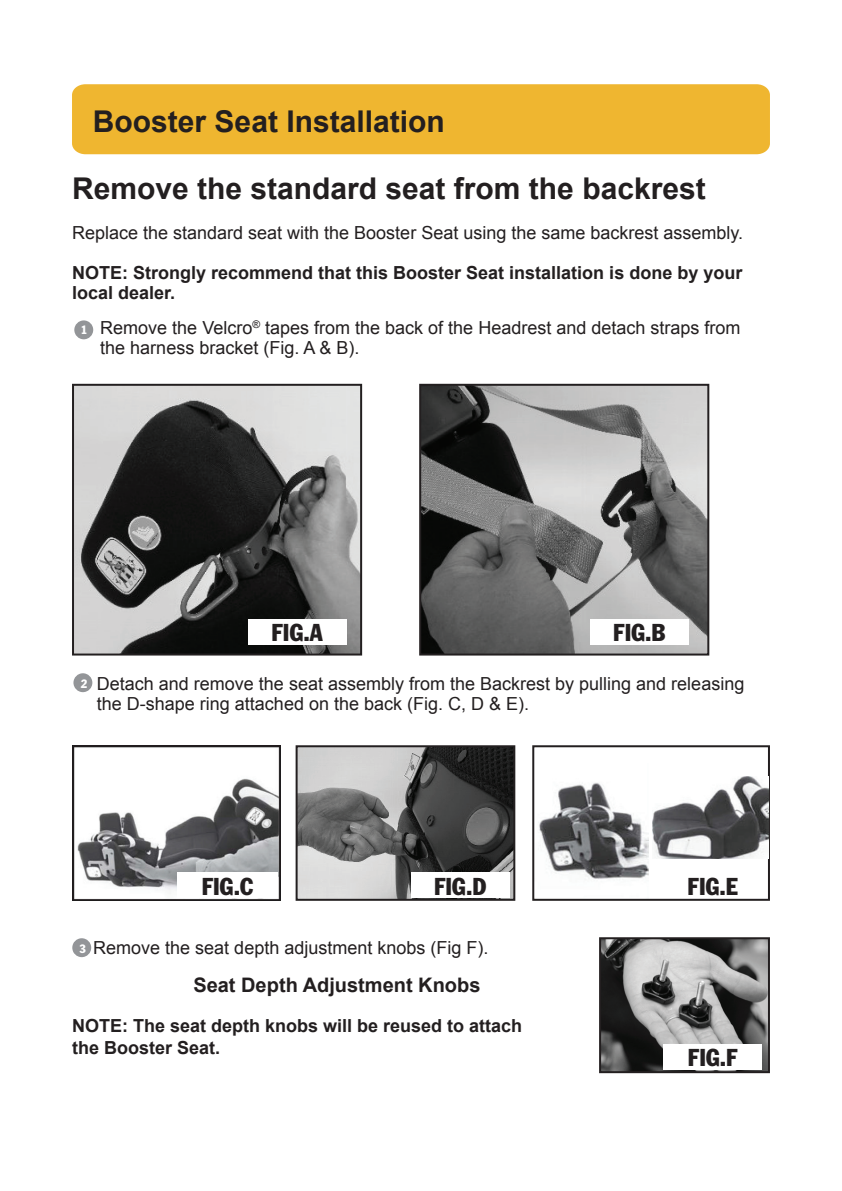
<style>
.page{position:relative;width:842px;height:1191px;background:#fff}
.page>*{position:absolute;margin:0;border:0;box-sizing:border-box;transform-origin:0 0}
.t1{font:700 30px "Arial";color:#231f20}
.t2{font:condensed 24px "Franklin Gothic";color:#231f20}
.t3{font:700 20px "Arial";color:#231f20}
.t4{font:18px/20px "Arial";color:#231f20}
.t5{font:700 18px/20px "Arial";color:#231f20}
.t6{font:condensed 12px "Franklin Gothic";color:#fff}
</style>
<div class="page">
<div style="left:72px;top:84px;width:698px;height:70px;background:#efb630"></div>
<img style="left:299px;top:748px;width:213px;height:150px">
<div style="left:296px;top:745px;width:219px;height:156px;border:2px solid #231f20"></div>
<div style="left:411px;top:872px;width:98px;height:26px;background:#fff"></div>
<div style="left:72px;top:938px;width:19px;height:19px;background:#939598;border-radius:50%"></div>
<div style="left:73px;top:673px;width:19px;height:19px;background:#939598;border-radius:50%"></div>
<div style="left:74px;top:320px;width:19px;height:19px;background:#939598;border-radius:50%"></div>
<img style="left:75px;top:387px;width:284px;height:265px">
<div style="left:72px;top:384px;width:290px;height:271px;border:2px solid #231f20"></div>
<div style="left:248px;top:618px;width:98px;height:26px;background:#fff"></div>
<img style="left:422px;top:387px;width:284px;height:265px">
<div style="left:419px;top:384px;width:290px;height:271px;border:2px solid #231f20"></div>
<div style="left:590px;top:618px;width:98px;height:26px;background:#fff"></div>
<img style="left:72px;top:745px;width:209px;height:156px">
<div style="left:177px;top:872px;width:101px;height:26px;background:#fff"></div>
<img style="left:539px;top:782px;width:109px;height:97px">
<div style="left:532px;top:745px;width:238px;height:156px;border:2px solid #231f20"></div>
<img style="left:653px;top:777px;width:115px;height:82px">
<img style="left:602px;top:940px;width:165px;height:130px">
<div style="left:599px;top:937px;width:171px;height:136px;border:2px solid #231f20"></div>
<div style="left:663px;top:1044px;width:99px;height:26px;background:#fff"></div>
<h1 class="t1" style="left:93px;top:102px;width:353px">Booster Seat Installation</h1>
<h1 class="t1" style="left:72px;top:169px;width:635px">Remove the standard seat from the backrest</h1>
<p class="t4" style="left:72px;top:223px;width:673px">Replace the standard seat with the Booster Seat using the same backrest assembly.</p>
<p class="t5" style="left:72px;top:264px;width:672px">NOTE: Strongly recommend that this Booster Seat installation is done by your local dealer.</p>
<p class="t4" style="left:100px;top:317px;width:642px">Remove the Velcro<sup>®</sup> tapes from the back of the Headrest and detach straps from the harness bracket (Fig. A &amp; B).</p>
<p class="t6" style="left:81px;top:322px;width:8px">1</p>
<h2 class="t2" style="left:271px;top:618px;width:53px">FIG.A</h2>
<h2 class="t2" style="left:613px;top:618px;width:54px">FIG.B</h2>
<p class="t6" style="left:81px;top:676px;width:8px">2</p>
<p class="t4" style="left:97px;top:674px;width:649px">Detach and remove the seat assembly from the Backrest by pulling and releasing the D-shape ring attached on the back (Fig. C, D &amp; E).</p>
<h2 class="t2" style="left:202px;top:871px;width:53px">FIG.C</h2>
<h2 class="t2" style="left:687px;top:872px;width:52px">FIG.E</h2>
<h2 class="t2" style="left:434px;top:871px;width:54px">FIG.D</h2>
<p class="t4" style="left:73px;top:938px;width:417px">3. Remove the seat depth adjustment knobs (Fig F).</p>
<p class="t3" style="left:193px;top:971px;width:289px">Seat Depth Adjustment Knobs</p>
<p class="t6" style="left:80px;top:941px;width:8px">3</p>
<p class="t5" style="left:72px;top:1015px;width:452px;line-height:21.6px">NOTE: The seat depth knobs will be reused to attach the Booster Seat.</p>
<h2 class="t2" style="left:688px;top:1043px;width:51px">FIG.F</h2>
</div>
